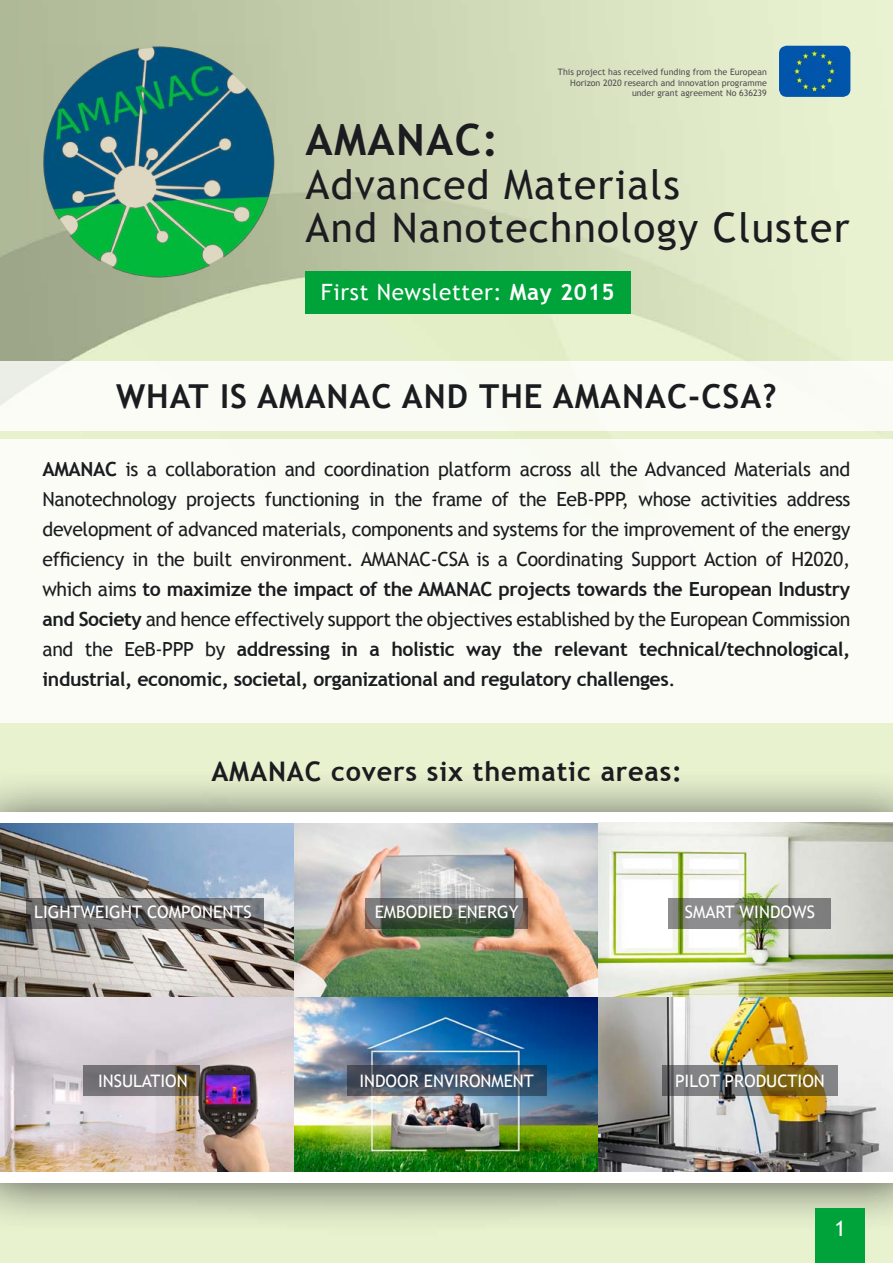
<style>
.page{position:relative;width:893px;height:1263px;background:#fff}
.page>*{position:absolute;margin:0;border:0;box-sizing:border-box;transform-origin:0 0}
.t1{font:700 43.05px "Trebuchet MS";letter-spacing:.03em;color:#1b1c20}
.t2{font:40.65px/43.5px "Trebuchet MS";letter-spacing:.03em;color:#1b1c20}
.t3{font:700 33px "Trebuchet MS";letter-spacing:.03em;color:#1b1c20}
.t4{font:700 27px "Trebuchet MS";letter-spacing:.03em;color:#1b1c20}
.t5{font:22.5px "Trebuchet MS";letter-spacing:.03em;color:#fff}
.t6{font:21.6px "Trebuchet MS";color:#fff}
.t7{font:19.5px/30px "Trebuchet MS";letter-spacing:-.025em;color:#1b1c20;text-align:justify}
.t8{font:700 19.5px/30px "Trebuchet MS";letter-spacing:-.02em;color:#1b1c20}
.t9{font:17.25px "Trebuchet MS";color:#fff}
.t10{font:8.85px/10.1px "Trebuchet MS";color:#504f53;text-align:right}
.s1{font-weight:700}
.s2{font-weight:400}
</style>
<div class="page">
<img style="left:0;top:0;width:893px;height:1263px">
<div style="left:0;top:439px;width:893px;height:283px;background:#fafcf5"></div>
<div style="left:0;top:361px;width:893px;height:70px;background:#f9fbf4"></div>
<img style="left:779px;top:46px;width:71px;height:51px">
<img style="left:43px;top:46px;width:233px;height:233px">
<div style="left:0;top:767px;width:893px;height:465px;background:#1b1c20;opacity:.75"></div>
<div style="left:0;top:812px;width:893px;height:370px;background:#fff"></div>
<img style="left:0;top:823px;width:893px;height:348px">
<svg style="left:26px;top:898px;width:237px;height:30px;background:#646262"></svg>
<svg style="left:365px;top:898px;width:163px;height:30px;background:#596057"></svg>
<svg style="left:668px;top:898px;width:163px;height:30px;background:#787e71"></svg>
<svg style="left:83px;top:1065px;width:116px;height:30px;background:#726c6a"></svg>
<svg style="left:347px;top:1065px;width:200px;height:30px;background:#3f4f63"></svg>
<svg style="left:662px;top:1065px;width:175px;height:30px;background:#736b52"></svg>
<div style="left:306px;top:271px;width:325px;height:43px;background:#00a33a"></div>
<div style="left:815px;top:1208px;width:50px;height:55px;background:#00a33a"></div>
<p class="t10" style="left:558px;top:67px;width:210px">This project has received funding from the European<br>Horizon 2020 research and innovation programme under grant agreement No 636239</p>
<h1 class="t1" style="left:306px;top:113px;width:194px">AMANAC:</h1>
<h2 class="t2" style="left:306px;top:163px;width:545px">Advanced Materials<br>And Nanotechnology Cluster</h2>
<p class="t5" style="left:321px;top:278px;width:295px">First Newsletter: <span class="s1">May 2015</span></p>
<h3 class="t3" style="left:116px;top:376px;width:662px">WHAT IS AMANAC AND THE AMANAC-CSA?</h3>
<p class="t7" style="left:43px;top:455px;width:809px"><span class="s1">AMANAC</span> is a collaboration and coordination platform across all the Advanced Materials and Nanotechnology projects functioning in the frame of the EeB-PPP, whose activities address development of advanced materials, components and systems for the improvement of the energy efficiency in the built environment. AMANAC-CSA is a Coordinating Support Action of H2020, which aims <span class="s1">to maximize the impact of the AMANAC projects towards the European Industry and Society</span> and hence effectively support the objectives established by the European Commission and the EeB-PPP</p>
<p class="t8" style="left:43px;top:634px;width:809px;text-indent:163px"><span class="s2">by</span> addressing in a holistic way the relevant technical/technological, industrial, economic, societal, organizational and regulatory challenges<span class="s2">.</span></p>
<h3 class="t4" style="left:211px;top:755px;width:472px">AMANAC covers six thematic areas:</h3>
<p class="t9" style="left:34px;top:902px;width:179px">Lightweight component</p>
<p class="t9" style="left:243px;top:902px;width:10px">s</p>
<p class="t9" style="left:375px;top:902px;width:145px">embodied energy</p>
<p class="t9" style="left:685px;top:902px;width:132px">smart windows</p>
<p class="t9" style="left:98px;top:1071px;width:89px">insulation</p>
<p class="t9" style="left:359px;top:1071px;width:133px">indoor environment</p>
<p class="t9" style="left:675px;top:1071px;width:61px">PI LOT PRODU</p>
<p class="t9" style="left:777px;top:1071px;width:49px">CTION</p>
<p class="t6" style="left:834px;top:1216px;width:13px">1</p>
</div>
